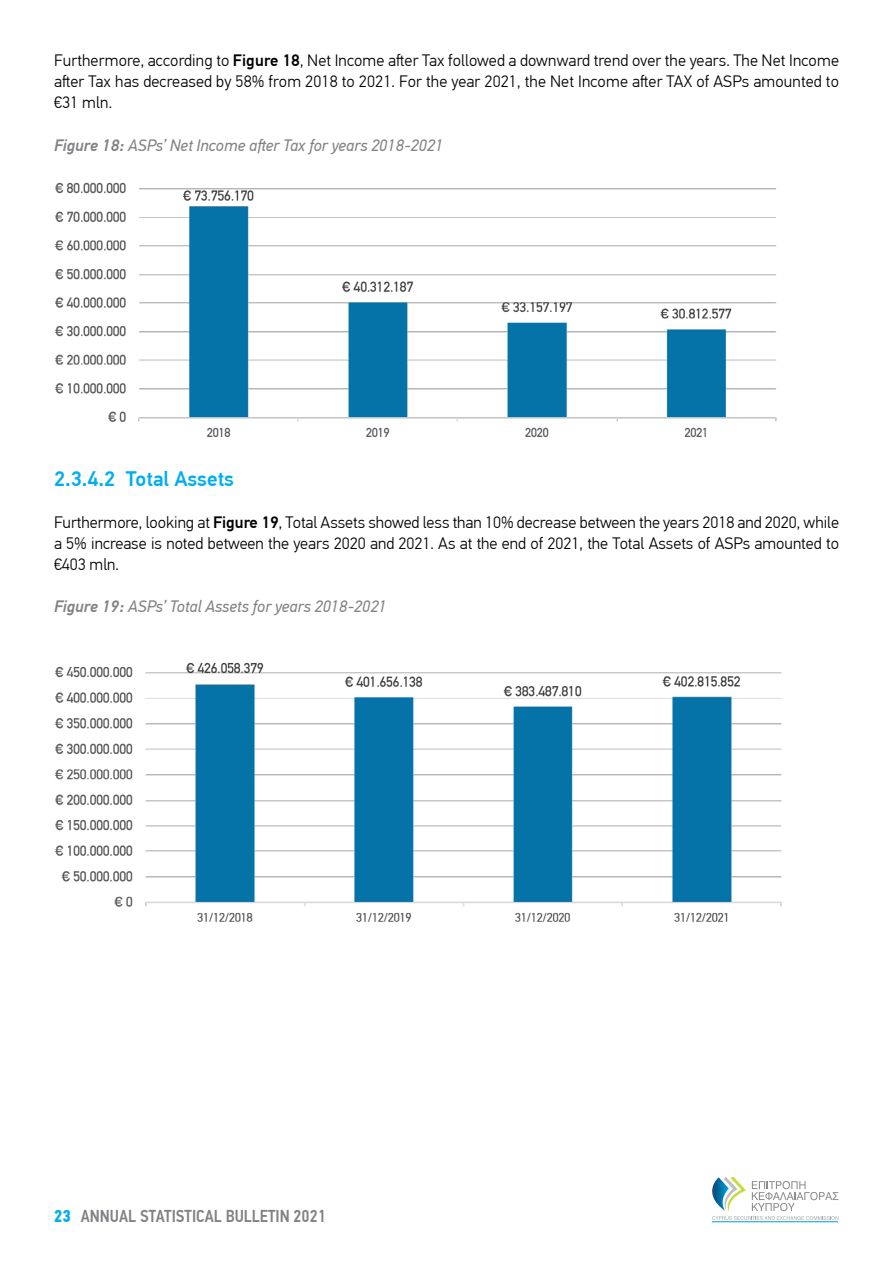
<style>
.page{position:relative;width:893px;height:1263px;background:#fff}
.page>*{position:absolute;margin:0;border:0;box-sizing:border-box;transform-origin:0 0}
.t1{font:500 21px "PF Din Text Pro";color:#00aeef}
.t2{font:500 17.25px "PF Din Text Cond Pro";color:#808285}
.t3{font:300 16.5px/21px "PF Din Text Pro";color:#000;text-align:justify}
.t4{font:italic 16.5px "PF Din Text Pro";color:#808285}
.s1{font-weight:500}
.s2{font-weight:700;color:#00aeef}
</style>
<div class="page">
<hr style="left:712px;top:1221px;width:126px;height:1px;background:#009bdf">
<svg style="left:712px;top:1176px;width:126px;height:44px"></svg>
<img style="left:55px;top:182px;width:722px;height:256px">
<img style="left:55px;top:662px;width:727px;height:260px">
<p class="t3" style="left:54px;top:50px;width:786px">Furthermore, according to <span class="s1">Figure 18</span>, Net Income after Tax followed a downward trend over the years. The Net Income after Tax has decreased by 58% from 2018 to 2021. For the year 2021, the Net Income after TAX of ASPs amounted to €31 mln.</p>
<p class="t4" style="left:54px;top:135px;width:391px"><span class="s1">Figure 18:</span> ASPs’ Net Income after Tax for years 2018-2021</p>
<p class="t1" style="left:54px;top:466px;width:182px">2.3.4.2 Total Assets</p>
<p class="t3" style="left:54px;top:512px;width:786px">Furthermore, looking at <span class="s1">Figure 19</span>, Total Assets showed less than 10% decrease between the years 2018 and 2020, while a 5% increase is noted between the years 2020 and 2021. As at the end of 2021, the Total Assets of ASPs amounted to €403 mln.</p>
<p class="t4" style="left:54px;top:597px;width:335px"><span class="s1">Figure 19:</span> ASPs’ Total Assets for years 2018-2021</p>
<p class="t2" style="left:54px;top:1206px;width:273px"><span class="s2">23</span> ANNUAL STATISTICAL BULLETIN 2021</p>
</div>
